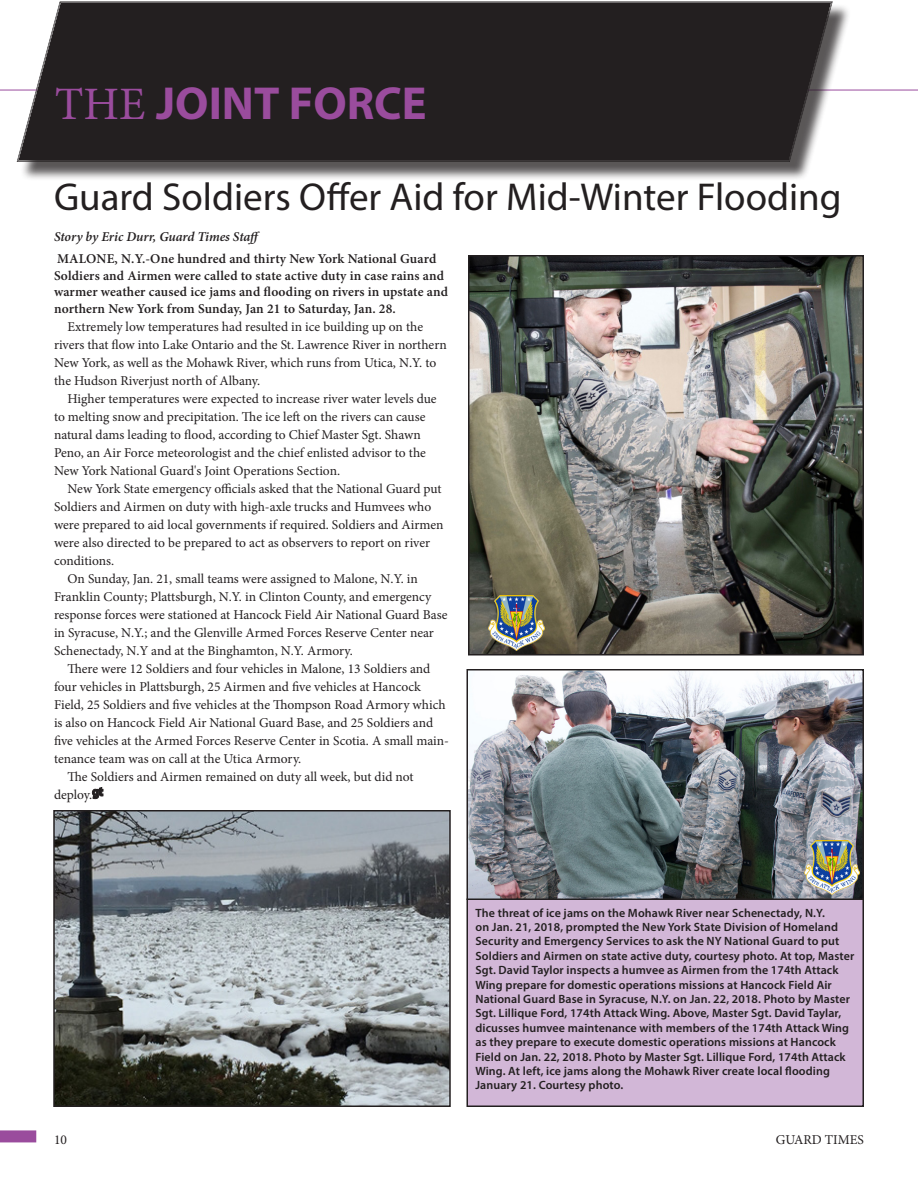
<style>
.page{position:relative;width:918px;height:1188px;background:#fff}
.page>*{position:absolute;margin:0;border:0;box-sizing:border-box;transform-origin:0 0}
.ANG_heading{font:700 46.5px "Myriad Pro";color:#9a4c9d}
.section_feature_titl{font:39px "Myriad Pro";color:#231f20}
.body_main{font:13.5px/18px "Minion Pro";letter-spacing:-.005em;color:#231f20}
.article_lead-in{font:600 13.5px/16.5px "Minion Pro";letter-spacing:.01em;color:#231f20}
.body_main-2{font:italic 600 13.5px "Minion Pro";letter-spacing:-.01em;color:#231f20}
.photo_caption{font:600 12px/14.4px "Myriad Pro";letter-spacing:.01em;color:#231f20}
.s1{font-family:"Minion Pro";font-weight:400}
</style>
<div class="page">
<div style="left:0;top:1130px;width:36px;height:12px;background:#9a4c9d"></div>
<hr style="left:0;top:90px;width:918px;height:1px;background:#9a4c9d">
<svg style="left:92px;top:787px;width:11px;height:12px"></svg>
<div style="left:20px;top:4px;width:831px;height:177px;background:#231f20;opacity:.75"></div>
<svg style="left:14px;top:1px;width:821px;height:162px;background:#2f2b2c"></svg>
<div style="left:467px;top:899px;width:396px;height:207px;background:#d2b7d7"></div>
<div style="left:466px;top:898px;width:398px;height:209px;border:2px solid #231f20"></div>
<img style="left:471px;top:258px;width:390px;height:395px">
<div style="left:468px;top:255px;width:396px;height:401px;border:2px solid #231f20"></div>
<img style="left:56px;top:813px;width:392px;height:291px">
<div style="left:53px;top:810px;width:398px;height:297px;border:2px solid #231f20"></div>
<img style="left:469px;top:672px;width:392px;height:225px">
<div style="left:466px;top:669px;width:398px;height:231px;border:2px solid #231f20"></div>
<img style="left:489px;top:595px;width:55px;height:55px">
<img style="left:804px;top:840px;width:56px;height:55px">
<p class="ANG_heading" style="left:55px;top:73px;width:373px"><span class="s1">THE</span> JOINT FORCE</p>
<p class="section_feature_titl" style="left:54px;top:173px;width:789px">Guard Soldiers Offer Aid for Mid-Winter Flooding</p>
<p class="body_main-2" style="left:54px;top:227px;width:209px">Story by Eric Durr, Guard Times Staff</p>
<p class="article_lead-in" style="left:54px;top:251px;width:395px">MALONE, N.Y.-One hundred and thirty New York National Guard Soldiers and Airmen were called to state active duty in case rains and warmer weather caused ice jams and flooding on rivers in upstate and northern New York from Sunday, Jan 21 to Saturday, Jan. 28.</p>
<p class="body_main" style="left:54px;top:318px;width:394px;text-indent:14px">Extremely low temperatures had resulted in ice building up on the rivers that flow into Lake Ontario and the St. Lawrence River in northern New York, as well as the Mohawk River, which runs from Utica, N.Y. to the Hudson Riverjust north of Albany.</p>
<p class="body_main" style="left:54px;top:390px;width:384px;text-indent:14px">Higher temperatures were expected to increase river water levels due to melting snow and precipitation. The ice left on the rivers can cause natural dams leading to flood, according to Chief Master Sgt. Shawn Peno, an Air Force meteorologist and the chief enlisted advisor to the New York National Guard's Joint Operations Section.</p>
<p class="body_main" style="left:54px;top:480px;width:391px;text-indent:14px">New York State emergency officials asked that the National Guard put Soldiers and Airmen on duty with high-axle trucks and Humvees who were prepared to aid local governments if required. Soldiers and Airmen were also directed to be prepared to act as observers to report on river conditions.</p>
<p class="body_main" style="left:54px;top:570px;width:395px;text-indent:14px">On Sunday, Jan. 21, small teams were assigned to Malone, N.Y. in Franklin County; Plattsburgh, N.Y. in Clinton County, and emergency response forces were stationed at Hancock Field Air National Guard Base in Syracuse, N.Y.; and the Glenville Armed Forces Reserve Center near Schenectady, N.Y and at the Binghamton, N.Y. Armory.</p>
<p class="body_main" style="left:54px;top:660px;width:396px;text-indent:14px">There were 12 Soldiers and four vehicles in Malone, 13 Soldiers and four vehicles in Plattsburgh, 25 Airmen and five vehicles at Hancock Field, 25 Soldiers and five vehicles at the Thompson Road Armory which is also on Hancock Field Air National Guard Base, and 25 Soldiers and five vehicles at the Armed Forces Reserve Center in Scotia. A small main&shy;tenance team was on call at the Utica Armory.</p>
<p class="body_main" style="left:54px;top:768px;width:361px;text-indent:14px">The Soldiers and Airmen remained on duty all week, but did not deploy.</p>
<p class="photo_caption" style="left:476px;top:905px;width:380px">The threat of ice jams on the Mohawk River near Schenectady, N.Y.<br>on Jan. 21, 2018, prompted the New York State Division of Homeland Security and Emergency Services to ask the NY National Guard to put Soldiers and Airmen on state active duty, courtesy photo. At top, Master Sgt. David Taylor inspects a humvee as Airmen from the 174th Attack Wing prepare for domestic operations missions at Hancock Field Air National Guard Base in Syracuse, N.Y. on Jan. 22, 2018. Photo by Master Sgt. Lillique Ford, 174th Attack Wing. Above, Master Sgt. David Taylar, dicusses humvee maintenance with members of the 174th Attack Wing as they prepare to execute domestic operations missions at Hancock Field on Jan. 22, 2018. Photo by Master Sgt. Lillique Ford, 174th Attack Wing. At left, ice jams along the Mohawk River create local flooding January 21. Courtesy photo.</p>
<p class="body_main" style="left:54px;top:1131px;width:14px">10</p>
<p class="body_main" style="left:776px;top:1131px;width:90px">GUARD TIMES</p>
</div>
